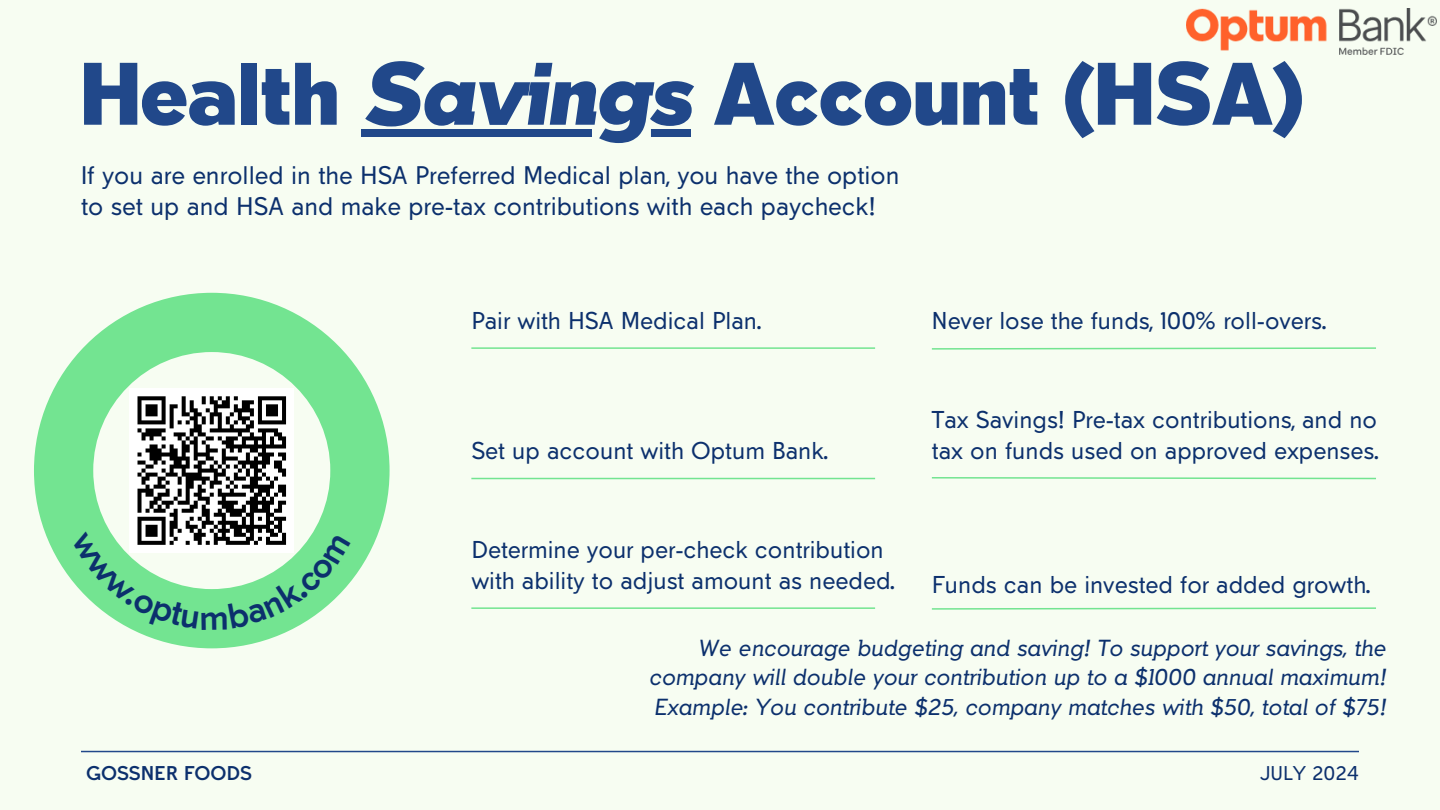
<style>
.page{position:relative;width:1440px;height:810px;background:#f7fdf2}
.page>*{position:absolute;margin:0;border:0;box-sizing:border-box;transform-origin:0 0}
.t1{font:900 80px "Tabarra Pro";color:#21488a}
.t2{font:23px/31.5px "Tabarra Pro";color:#0c306d}
.t3{font:22px/30.8px "Tabarra Pro";color:#0c306d}
.t4{font:italic 21px/29.2px "Tabarra Pro";color:#0c306d;text-align:justify}
.t5{font:700 18px "Tabarra Pro";color:#0c306d}
.t6{font:18px "Tabarra Pro";color:#0c306d}
.s1{font-style:italic}
</style>
<div class="page">
<svg style="left:34px;top:293px;width:355px;height:355px;fill:#73e491"></svg>
<hr style="left:81px;top:751px;width:1278px;height:1px;background:#21488a">
<hr style="left:471px;top:347px;width:404px;height:2px;background:#73e491">
<svg style="left:931px;top:477px;width:445px;height:3px"></svg>
<svg style="left:931px;top:347px;width:445px;height:3px"></svg>
<hr style="left:471px;top:607px;width:404px;height:2px;background:#73e491">
<hr style="left:471px;top:478px;width:404px;height:1px;background:#73e491">
<svg style="left:931px;top:607px;width:445px;height:3px"></svg>
<div style="left:129px;top:388px;width:165px;height:165px;background:#fff"></div>
<img style="left:1186px;top:9px;width:251px;height:45px">
<svg style="left:362px;top:129px;width:329px;height:8px;fill:#21488a"></svg>
<svg style="left:71px;top:394px;width:280px;height:236px"></svg>
<h1 class="t1" style="left:81px;top:63px;width:1225px">Health <span class="s1">Savings</span> Account (HSA)</h1>
<p class="t2" style="left:81px;top:161px;width:820px">If you are enrolled in the HSA Preferred Medical plan, you have the option to set up and HSA and make pre-tax contributions with each paycheck!</p>
<p class="t3" style="left:471px;top:308px;width:292px">Pair with HSA Medical Plan.</p>
<p class="t3" style="left:932px;top:308px;width:397px">Never lose the funds, 100% roll-overs.</p>
<p class="t3" style="left:932px;top:407px;width:447px">Tax Savings! Pre-tax contributions, and no</p>
<p class="t3" style="left:471px;top:438px;width:359px">Set up account with Optum Bank.</p>
<p class="t3" style="left:932px;top:438px;width:449px">tax on funds used on approved expenses.</p>
<p class="t3" style="left:471px;top:537px;width:426px">Determine your per-check contribution with ability to adjust amount as needed.</p>
<p class="t3" style="left:932px;top:572px;width:441px">Funds can be invested for added growth.</p>
<p class="t4" style="left:649px;top:636px;width:738px;text-indent:49px">We encourage budgeting and saving! To support your savings, the company will double your contribution up to a $1000 annual maximum!<br>Example: You contribute $25, company matches with $50, total of $75!</p>
<p class="t5" style="left:86px;top:766px;width:167px">GOSSNER FOODS</p>
<p class="t6" style="left:1260px;top:766px;width:100px">JULY 2024</p>
</div>
